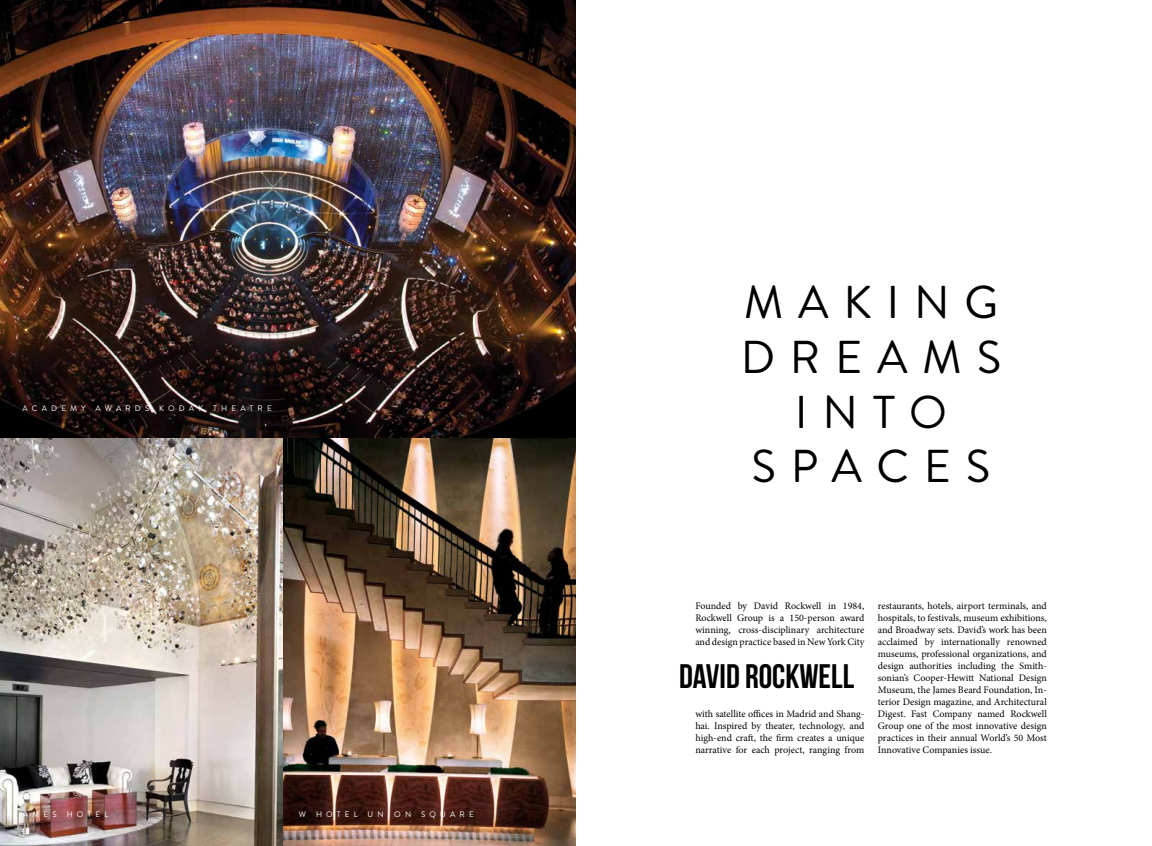
<style>
.page{position:relative;width:1152px;height:846px;background:#fff}
.page>*{position:absolute;margin:0;border:0;box-sizing:border-box;transform-origin:0 0}
.t1{font:46px/54.6px "Brandon Grotesque";letter-spacing:.32em;color:#000;text-align:center}
.t2{font:34px "Bebas Neue";color:#000}
.t3{font:10px/12px "Minion Pro";color:#000;text-align:justify}
.t4{font:8px "Brandon Grotesque";letter-spacing:.52em;color:#fff}
</style>
<div class="page">
<img style="left:0;top:0;width:575px;height:439px">
<img style="left:0;top:439px;width:283px;height:407px">
<img style="left:283px;top:439px;width:293px;height:407px">
<p class="t4" style="left:22px;top:402px;width:251px">ACADEMY AWARDS KODAK THEATRE</p>
<p class="t4" style="left:23px;top:808px;width:87px">AMES HOTEL</p>
<p class="t4" style="left:299px;top:808px;width:176px">W HOTEL UNION SQUARE</p>
<h1 class="t1" style="left:741px;top:276px;width:262px">MAKING<br>DREAMS<br>INTO<br>SPACES</h1>
<p class="t3" style="left:695px;top:600px;width:171px">Founded by David Rockwell in 1984, Rockwell Group is a 150-person award winning, cross-disciplinary architecture and design practice based in New York City</p>
<h2 class="t2" style="left:679px;top:657px;width:177px">DAVID ROCKWELL</h2>
<p class="t3" style="left:695px;top:708px;width:171px">with satellite offices in Madrid and Shang&shy;hai. Inspired by theater, technology, and high-end craft, the firm creates a unique narrative for each project, ranging from</p>
<p class="t3" style="left:878px;top:600px;width:171px">restaurants, hotels, airport terminals, and hospitals, to festivals, museum exhibitions, and Broadway sets. David’s work has been acclaimed by internationally renowned museums, professional organizations, and design authorities including the Smith&shy;sonian’s Cooper-Hewitt National Design Museum, the James Beard Foundation, In&shy;terior Design magazine, and Architectural Digest. Fast Company named Rockwell Group one of the most innovative design practices in their annual World’s 50 Most Innovative Companies issue.</p>
</div>
